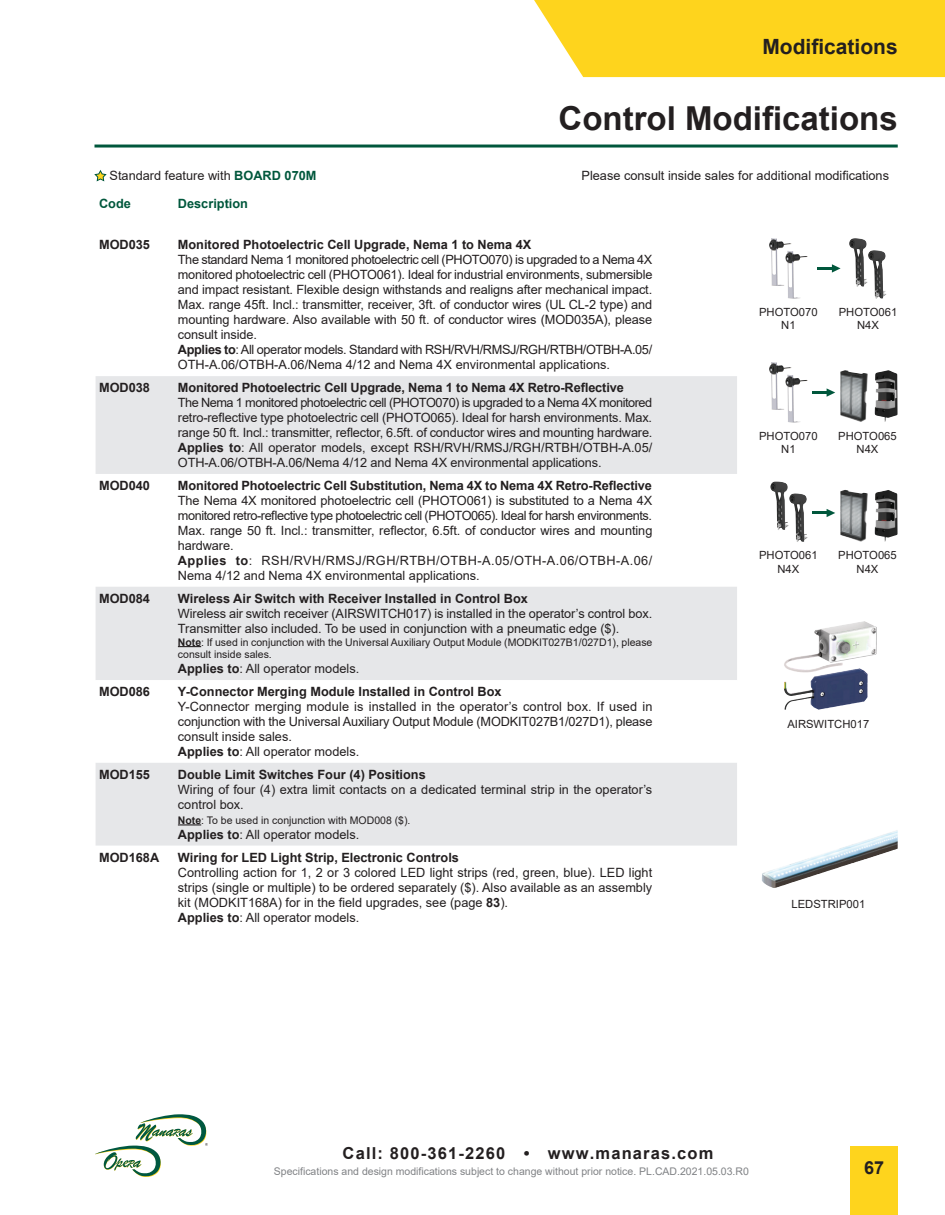
<style>
.page{position:relative;width:945px;height:1215px;background:#fff}
.page>*{position:absolute;margin:0;border:0;box-sizing:border-box;transform-origin:0 0}
.t1{font:700 33px "Arial";color:#231f20}
.t2{font:700 21px "Arial";color:#231f20}
.t3{font:700 18px "Arial";color:#231f20}
.t4{font:700 16.5px "Arial";letter-spacing:.07em;color:#231f20}
.t5{font:12.75px/15px "Arial";letter-spacing:-.01em;color:#231f20}
.t6{font:700 12.75px "Arial";color:#231f20}
.t7{font:700 12.75px "Arial";color:#00573c}
.t8{font:11.25px/13.5px "Arial";color:#231f20;text-align:center}
.t9{font:10.5px/12.8px "Arial";color:#231f20}
.t10{font:10.5px "Arial";color:#808285}
.s1{font-weight:700;color:#00573c}
.s2{font-weight:700}
.s3{font-style:inherit}
</style>
<div class="page">
<div style="left:851px;top:1147px;width:47px;height:68px;background:#fed41d"></div>
<hr style="left:94px;top:145px;width:804px;height:3px;background:#00573c">
<div style="left:534px;top:0;width:411px;height:77px;background:#fed41d"></div>
<svg style="left:95px;top:1114px;width:113px;height:63px"></svg>
<svg style="left:96px;top:376px;width:641px;height:470px;fill:#e6e7e9"></svg>
<svg style="left:178px;top:646px;width:23px;height:1px"></svg>
<svg style="left:178px;top:824px;width:23px;height:1px"></svg>
<svg style="left:94px;top:170px;width:13px;height:12px"></svg>
<img style="left:784px;top:621px;width:79px;height:47px">
<img style="left:764px;top:831px;width:130px;height:42px">
<img style="left:769px;top:238px;width:9px;height:48px">
<img style="left:849px;top:238px;width:38px;height:61px">
<img style="left:769px;top:362px;width:8px;height:48px">
<img style="left:840px;top:370px;width:28px;height:52px">
<img style="left:874px;top:370px;width:24px;height:52px">
<img style="left:840px;top:490px;width:28px;height:52px">
<img style="left:874px;top:490px;width:24px;height:52px">
<img style="left:770px;top:482px;width:38px;height:60px">
<svg style="left:832px;top:264px;width:9px;height:9px"></svg>
<hr style="left:818px;top:267px;width:15px;height:3px;background:#00573c">
<svg style="left:827px;top:388px;width:8px;height:9px"></svg>
<hr style="left:812px;top:391px;width:16px;height:3px;background:#00573c">
<svg style="left:827px;top:509px;width:8px;height:8px"></svg>
<hr style="left:812px;top:511px;width:16px;height:3px;background:#00573c">
<h2 class="t2" style="left:762px;top:31px;width:137px">Modifications</h2>
<h1 class="t1" style="left:559px;top:95px;width:341px">Control Modifications</h1>
<p class="t5" style="left:110px;top:168px;width:208px">Standard feature with <span class="s1">BOARD 070M</span></p>
<p class="t5" style="left:582px;top:168px;width:309px">Please consult inside sales for additional modifications</p>
<p class="t7" style="left:99px;top:194px;width:33px">Code</p>
<p class="t7" style="left:178px;top:194px;width:72px">Description</p>
<p class="t6" style="left:99px;top:236px;width:53px">MOD035</p>
<p class="t6" style="left:178px;top:236px;width:355px">Monitored Photoelectric Cell Upgrade, Nema 1 to Nema 4X</p>
<p class="t5" style="left:178px;top:252px;width:476px">The standard Nema 1 monitored photoelectric cell (PHOTO070) is upgraded to a Nema 4X monitored photoelectric cell (PHOTO061). Ideal for industrial environments, submersible and impact resistant. Flexible design withstands and realigns after mechanical impact.<br>Max. range 45ft. Incl.: transmitter, receiver, 3ft. of conductor wires (UL CL-2 type) and mounting hardware. Also available with 50 ft. of conductor wires (MOD035A), please consult inside.<br><span class="s2">Applies to</span>: All operator models. Standard with RSH/RVH/RMSJ/RGH/RTBH/OTBH-A.05/ OTH-A.06/OTBH-A.06/Nema 4/12 and Nema 4X environmental applications.</p>
<p class="t6" style="left:99px;top:379px;width:53px">MOD038</p>
<p class="t6" style="left:178px;top:379px;width:447px">Monitored Photoelectric Cell Upgrade, Nema 1 to Nema 4X Retro-Reflective</p>
<p class="t5" style="left:178px;top:395px;width:476px;text-align:justify">The Nema 1 monitored photoelectric cell (PHOTO070) is upgraded to a Nema 4X monitored retro-reflective type photoelectric cell (PHOTO065). Ideal for harsh environments. Max. range 50 ft. Incl.: transmitter, reflector, 6.5ft. of conductor wires and mounting hardware.<br><span class="s2">Applies to</span>: All operator models, except RSH/RVH/RMSJ/RGH/RTBH/OTBH-A.05/ OTH-A.06/OTBH-A.06/Nema 4/12 and Nema 4X environmental applications.</p>
<p class="t6" style="left:99px;top:476px;width:53px">MOD040</p>
<p class="t6" style="left:178px;top:476px;width:476px">Monitored Photoelectric Cell Substitution, Nema 4X to Nema 4X Retro-Reflective</p>
<p class="t5" style="left:178px;top:493px;width:476px">The Nema 4X monitored photoelectric cell (PHOTO061) is substituted to a Nema 4X monitored retro-reflective type photoelectric cell (PHOTO065). Ideal for harsh environments.<br>Max. range 50 ft. Incl.: transmitter, reflector, 6.5ft. of conductor wires and mounting hardware.<br><span class="s2">Applies to</span>: RSH/RVH/RMSJ/RGH/RTBH/OTBH-A.05/OTH-A.06/OTBH-A.06/ Nema 4/12 and Nema 4X environmental applications.</p>
<p class="t6" style="left:99px;top:589px;width:53px">MOD084</p>
<p class="t6" style="left:178px;top:589px;width:352px">Wireless Air Switch with Receiver Installed in Control Box</p>
<p class="t5" style="left:178px;top:606px;width:476px">Wireless air switch receiver (AIRSWITCH017) is installed in the operator’s control box.<br>Transmitter also included. To be used in conjunction with a pneumatic edge ($).</p>
<p class="t9" style="left:178px;top:635px;width:476px"><span class="s2">Note</span>: If used in conjunction with the Universal Auxiliary Output Module (MODKIT027B1/027D1), please consult inside sales.</p>
<p class="t5" style="left:178px;top:661px;width:183px"><span class="s2">Applies to</span>: All operator models.</p>
<p class="t6" style="left:99px;top:683px;width:53px">MOD086</p>
<p class="t6" style="left:178px;top:683px;width:325px">Y-Connector Merging Module Installed in Control Box</p>
<p class="t5" style="left:178px;top:699px;width:476px">Y-Connector merging module is installed in the operator’s control box. If used in conjunction with the Universal Auxiliary Output Module (MODKIT027B1/027D1), please consult inside sales.<br><span class="s2">Applies to</span>: All operator models.</p>
<p class="t6" style="left:99px;top:765px;width:53px">MOD155</p>
<p class="t6" style="left:178px;top:765px;width:249px">Double Limit Switches Four (4) Positions</p>
<p class="t5" style="left:178px;top:782px;width:476px">Wiring of four (4) extra limit contacts on a dedicated terminal strip in the operator’s control box.</p>
<p class="t9" style="left:178px;top:814px;width:234px"><span class="s2">Note</span>: To be used in conjunction with MOD008 ($).</p>
<p class="t5" style="left:178px;top:827px;width:183px"><span class="s2">Applies to</span>: All operator models.</p>
<p class="t6" style="left:99px;top:848px;width:62px">MOD168A</p>
<p class="t6" style="left:178px;top:848px;width:283px">Wiring for LED Light Strip, Electronic Controls</p>
<p class="t5" style="left:178px;top:865px;width:476px">Controlling action for 1, 2 or 3 colored LED light strips (red, green, blue). LED light strips (single or multiple) to be ordered separately ($). Also available as an assembly kit (MODKIT168A) for in the field upgrades, see (page <span class="s2">83</span>).<br><span class="s2">Applies to</span>: All operator models.</p>
<p class="t8" style="left:759px;top:305px;width:60px">PHOTO070<br>N1</p>
<p class="t8" style="left:839px;top:305px;width:60px">PHOTO061<br>N4X</p>
<p class="t8" style="left:759px;top:429px;width:60px">PHOTO070<br>N1</p>
<p class="t8" style="left:838px;top:429px;width:60px">PHOTO065<br>N4X</p>
<p class="t8" style="left:759px;top:549px;width:60px">PHOTO061<br>N4X</p>
<p class="t8" style="left:838px;top:549px;width:60px">PHOTO065<br>N4X</p>
<p class="t8" style="left:787px;top:717px;width:83px">AIRSWITCH017</p>
<p class="t8" style="left:792px;top:897px;width:75px">LEDSTRIP001</p>
<p class="t4" style="left:343px;top:1141px;width:372px">Call: 800-361-2260 • www.manaras.com</p>
<p class="t10" style="left:274px;top:1164px;width:477px">Speci<span class="s3">f</span>ications and design modi<span class="s3">f</span>ications subject to change without prior notice. PL.CAD.2021.05.03.R0</p>
<h3 class="t3" style="left:864px;top:1155px;width:22px">67</h3>
</div>
